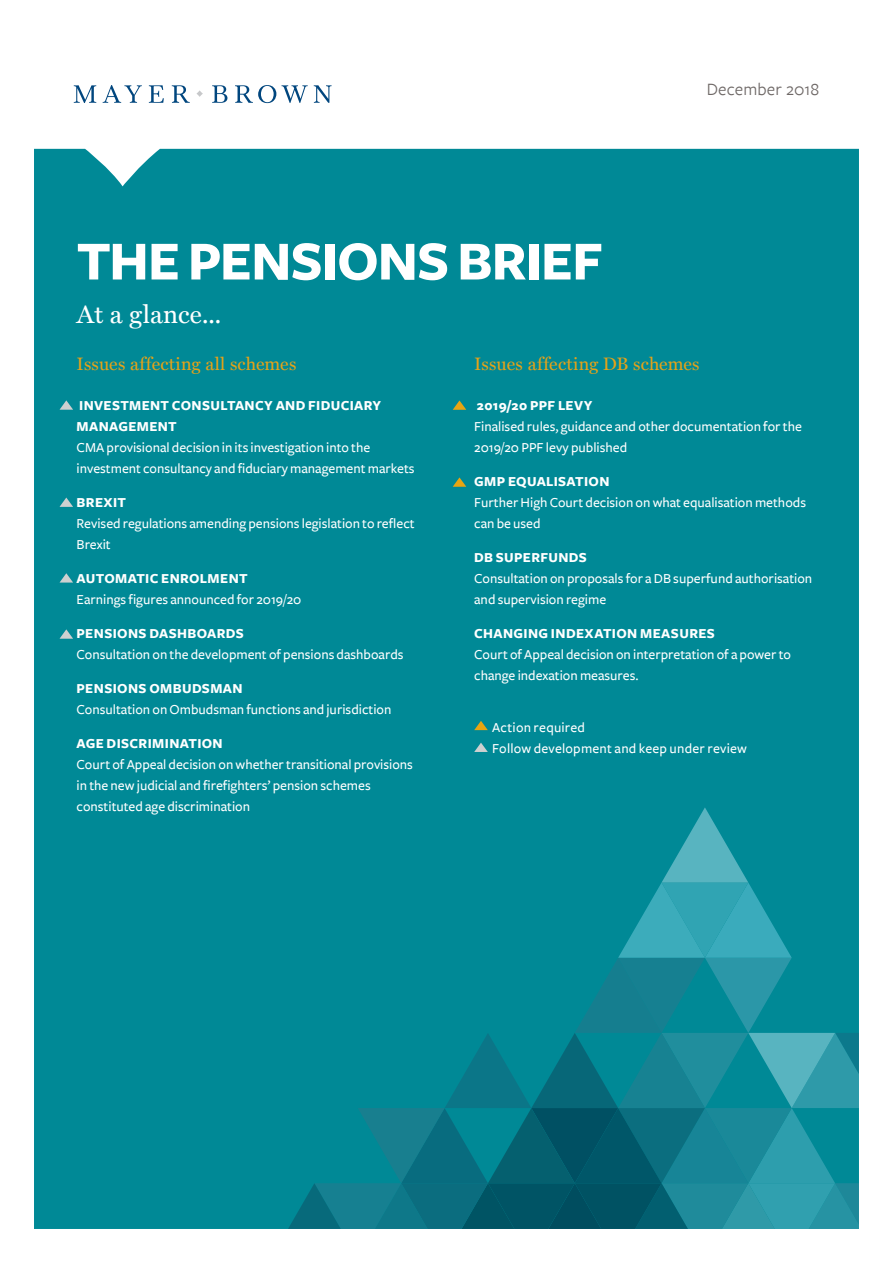
<style>
.page{position:relative;width:893px;height:1263px;background:#fff}
.page>*{position:absolute;margin:0;border:0;box-sizing:border-box;transform-origin:0 0}
.Headings_L1_Subhead{font:700 57px "Freight Sans";letter-spacing:-.02em;color:#fff}
.Head{font:25.5px "Miller Text";letter-spacing:.01em;color:#fff}
.Body_copy{font:18px "Miller Text";letter-spacing:.01em;color:#e6a218}
.Cover_text_L2{font:18px "Freight Sans";letter-spacing:.005em;color:#6e6866}
.Table_Header__revers{font:500 14.25px/21px "Freight Sans";color:#fff}
.Body_copy-2{font:700 14.25px/21px "Freight Sans";letter-spacing:.025em;color:#fff}
.Body_copy-3{font:500 14.25px "Freight Sans";letter-spacing:.015em;color:#fff}
</style>
<div class="page">
<div style="left:34px;top:149px;width:825px;height:1080px;background:#008996"></div>
<svg style="left:74px;top:85px;width:258px;height:18px"></svg>
<svg style="left:474px;top:743px;width:14px;height:9px"></svg>
<svg style="left:474px;top:721px;width:14px;height:9px"></svg>
<svg style="left:60px;top:400px;width:13px;height:10px"></svg>
<svg style="left:453px;top:400px;width:13px;height:10px"></svg>
<svg style="left:453px;top:477px;width:13px;height:10px"></svg>
<svg style="left:60px;top:497px;width:13px;height:10px"></svg>
<svg style="left:60px;top:573px;width:13px;height:9px"></svg>
<svg style="left:60px;top:629px;width:13px;height:10px"></svg>
<svg style="left:288px;top:807px;width:571px;height:422px"></svg>
<p class="Cover_text_L2" style="left:707px;top:80px;width:114px">December 2018</p>
<p class="Headings_L1_Subhead" style="left:77px;top:230px;width:528px">THE PENSIONS BRIEF</p>
<p class="Head" style="left:77px;top:299px;width:146px">At a glance...</p>
<p class="Body_copy" style="left:77px;top:353px;width:221px">Issues affecting all schemes</p>
<p class="Body_copy-2" style="left:77px;top:395px;width:306px">INVESTMENT CONSULTANCY AND FIDUCIARY<br>MANAGEMENT</p>
<p class="Table_Header__revers" style="left:77px;top:437px;width:340px">CMA provisional decision in its investigation into the investment consultancy and fiduciary management markets</p>
<p class="Body_copy-2" style="left:77px;top:492px;width:51px">BREXIT</p>
<p class="Table_Header__revers" style="left:77px;top:513px;width:340px">Revised regulations amending pensions legislation to reflect<br>Brexit</p>
<p class="Body_copy-2" style="left:77px;top:568px;width:172px">AUTOMATIC ENROLMENT</p>
<p class="Table_Header__revers" style="left:77px;top:589px;width:226px">Earnings figures announced for 2019/20</p>
<p class="Body_copy-2" style="left:77px;top:623px;width:169px">PENSIONS DASHBOARDS</p>
<p class="Table_Header__revers" style="left:77px;top:644px;width:328px">Consultation on the development of pensions dashboards</p>
<p class="Body_copy-2" style="left:77px;top:678px;width:168px">PENSIONS OMBUDSMAN</p>
<p class="Table_Header__revers" style="left:77px;top:699px;width:316px">Consultation on Ombudsman functions and jurisdiction</p>
<p class="Body_copy-2" style="left:77px;top:733px;width:148px">AGE DISCRIMINATION</p>
<p class="Table_Header__revers" style="left:77px;top:754px;width:338px">Court of Appeal decision on whether transitional provisions in the new judicial and firefighters’ pension schemes constituted age discrimination</p>
<p class="Body_copy" style="left:474px;top:353px;width:227px">Issues affecting DB schemes</p>
<p class="Body_copy-2" style="left:477px;top:395px;width:117px">2019/20 PPF LEVY</p>
<p class="Table_Header__revers" style="left:474px;top:416px;width:329px">Finalised rules, guidance and other documentation for the<br>2019/20 PPF levy published</p>
<p class="Body_copy-2" style="left:474px;top:471px;width:137px">GMP EQUALISATION</p>
<p class="Table_Header__revers" style="left:474px;top:492px;width:333px">Further High Court decision on what equalisation methods can be used</p>
<p class="Body_copy-2" style="left:474px;top:547px;width:114px">DB SUPERFUNDS</p>
<p class="Table_Header__revers" style="left:474px;top:568px;width:340px">Consultation on proposals for a DB superfund authorisation and supervision regime</p>
<p class="Body_copy-2" style="left:474px;top:623px;width:242px">CHANGING INDEXATION MEASURES</p>
<p class="Table_Header__revers" style="left:474px;top:644px;width:318px">Court of Appeal decision on interpretation of a power to change indexation measures.</p>
<p class="Body_copy-3" style="left:492px;top:720px;width:94px">Action required</p>
<p class="Body_copy-3" style="left:492px;top:741px;width:256px">Follow development and keep under review</p>
</div>
